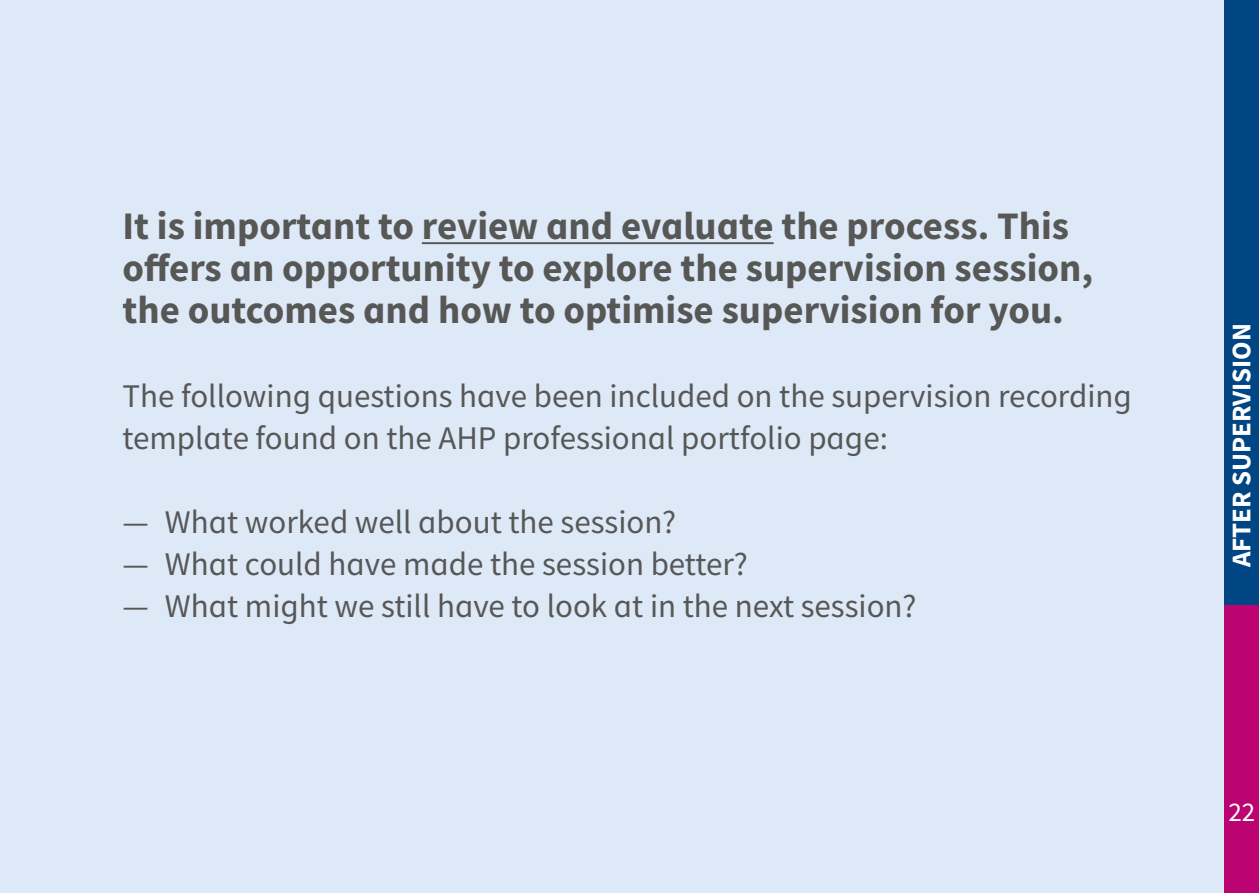
<style>
.page{position:relative;width:1259px;height:893px;background:#dee9f8}
.page>*{position:absolute;margin:0;border:0;box-sizing:border-box;transform-origin:0 0}
.t1{font:700 39px/42px "Source Sans Pro";color:#575756}
.t2{font:33px/42px "Source Sans Pro";color:#575756}
.t3{font:700 27px "Source Sans Pro";color:#fff}
.t4{font:27px "Source Sans Pro";color:#fff}
</style>
<div class="page">
<div style="left:1225px;top:0;width:34px;height:893px;background:#004684"></div>
<hr style="left:422px;top:242px;width:351px;height:2px;background:#575756">
<div style="left:1225px;top:605px;width:34px;height:288px;background:#bb0372"></div>
<p class="t1" style="left:122px;top:205px;width:972px">It is important to review and evaluate the process. This offers an opportunity to explore the supervision session, the outcomes and how to optimise supervision for you.</p>
<p class="t2" style="left:122px;top:375px;width:1011px">The following questions have been included on the supervision recording template found on the AHP professional portfolio page:</p>
<p class="t2" style="left:122px;top:501px;width:555px">— What worked well about the session?</p>
<p class="t2" style="left:122px;top:543px;width:627px">— What could have made the session better?</p>
<p class="t2" style="left:122px;top:585px;width:795px">— What might we still have to look at in the next session?</p>
<p class="t3" style="left:1223px;top:567px;width:246px;rotate:-90deg">AFTER SUPERVISION</p>
<p class="t4" style="left:1228px;top:795px;width:28px">22</p>
</div>
